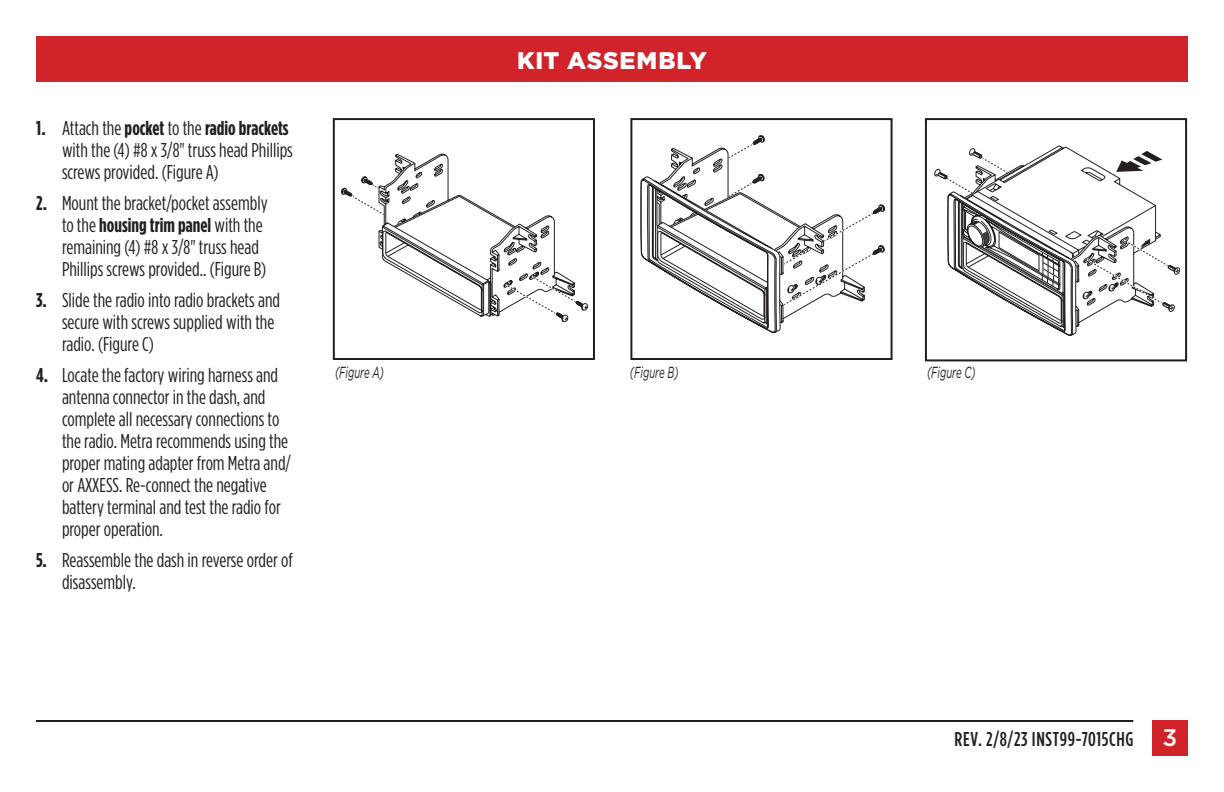
<style>
.page{position:relative;width:1224px;height:792px;background:#fff}
.page>*{position:absolute;margin:0;border:0;box-sizing:border-box;transform-origin:0 0}
.t1{font:900 24px "Gotham";letter-spacing:.03em;color:#fff}
.t2{font:20px/22px "Gotham Condensed";color:#231f20}
.t3{font:500 20px "Gotham Condensed";letter-spacing:.03em;color:#231f20}
.t4{font:italic 16px "Gotham";color:#231f20;scale:.6 1}
.s1{font-weight:700}
.s2{font-family:"Gotham";font-size:24px;color:#fff}
</style>
<div class="page">
<div style="left:36px;top:36px;width:1152px;height:45px;background:#d1232a"></div>
<hr style="left:36px;top:720px;width:1097px;height:2px;background:#231f20">
<div style="left:1152px;top:720px;width:36px;height:36px;background:#d1232a"></div>
<svg style="left:341px;top:154px;width:247px;height:168px"></svg>
<div style="left:333px;top:118px;width:262px;height:242px;border:2px solid #231f20"></div>
<svg style="left:935px;top:146px;width:245px;height:190px"></svg>
<div style="left:925px;top:118px;width:262px;height:243px;border:2px solid #231f20"></div>
<svg style="left:641px;top:136px;width:244px;height:197px"></svg>
<div style="left:630px;top:118px;width:263px;height:242px;border:2px solid #231f20"></div>
<p class="t2" style="left:62px;top:117px;width:232px;text-indent:-26px"><span class="s1">1.</span> Attach the <span class="s1">pocket</span> to the <span class="s1">radio brackets </span>with the (4) #8 x 3/8" truss head Phillips screws provided. (Figure A)</p>
<p class="t2" style="left:62px;top:192px;width:207px;text-indent:-26px"><span class="s1">2.</span> Mount the bracket/pocket assembly to the <span class="s1">housing trim panel</span> with the remaining (4) #8 x 3/8" truss head Phillips screws provided.. (Figure B)</p>
<p class="t2" style="left:62px;top:289px;width:220px;text-indent:-26px"><span class="s1">3.</span> Slide the radio into radio brackets and secure with screws supplied with the radio. (Figure C)</p>
<p class="t2" style="left:62px;top:364px;width:231px;text-indent:-26px"><span class="s1">4.</span> Locate the factory wiring harness and antenna connector in the dash, and complete all necessary connections to the radio. Metra recommends using the proper mating adapter from Metra and/ or AXXESS. Re-connect the negative battery terminal and test the radio for proper operation.</p>
<p class="t2" style="left:62px;top:549px;width:232px;text-indent:-26px"><span class="s1">5.</span> Reassemble the dash in reverse order of disassembly.</p>
<p class="t1" style="left:517px;top:47px;width:191px">KIT ASSEMBLY</p>
<p class="t4" style="left:335px;top:364px;width:83px">(Figure A)</p>
<p class="t4" style="left:630px;top:364px;width:83px">(Figure B)</p>
<p class="t4" style="left:927px;top:364px;width:83px">(Figure C)</p>
<p class="t3" style="left:955px;top:728px;width:224px">REV. 2/8/23 INST99-7015CHG <span class="s2">3</span></p>
</div>
